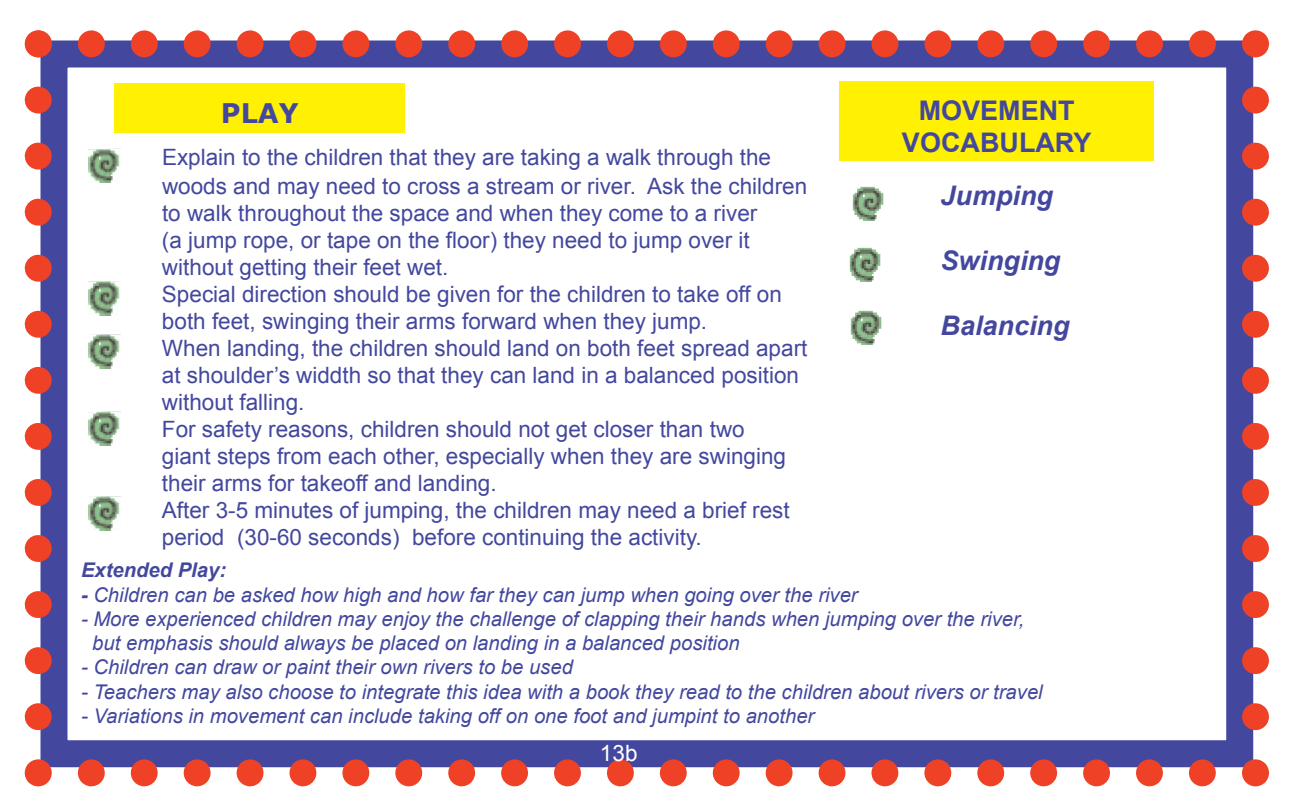
<style>
.page{position:relative;width:1296px;height:810px;background:#fff}
.page>*{position:absolute;margin:0;border:0;box-sizing:border-box;transform-origin:0 0}
.t1{font:italic 700 27px "Arial";color:#43489e}
.t2{font:700 27px/32.4px "Arial";color:#43489e;text-align:center}
.t3{font:700 27px "Verdana";color:#43489e}
.t4{font:22.5px/27px "Arial";color:#43489e}
.t5{font:22.5px "Arial";color:#fff}
.t6{font:italic 20.25px/24.3px "Arial";color:#43489e}
.t7{font:italic 700 20.25px "Arial";color:#43489e}
.s1{font-weight:700}
</style>
<div class="page">
<div style="left:40px;top:40px;width:1213px;height:727px;border:27px solid #43489e"></div>
<svg style="left:25px;top:71px;width:27px;height:715px"></svg>
<svg style="left:25px;top:30px;width:1203px;height:27px"></svg>
<svg style="left:1242px;top:30px;width:27px;height:716px"></svg>
<svg style="left:65px;top:759px;width:1204px;height:27px"></svg>
<svg style="left:88px;top:149px;width:1px;height:24px"></svg>
<img style="left:89px;top:149px;width:31px;height:34px">
<svg style="left:88px;top:281px;width:24px;height:35px"></svg>
<img style="left:89px;top:281px;width:31px;height:34px">
<svg style="left:88px;top:342px;width:1px;height:17px"></svg>
<img style="left:89px;top:334px;width:32px;height:35px">
<svg style="left:88px;top:412px;width:1px;height:24px"></svg>
<img style="left:89px;top:411px;width:32px;height:35px">
<svg style="left:88px;top:504px;width:1px;height:17px"></svg>
<img style="left:89px;top:496px;width:32px;height:35px">
<img style="left:852px;top:187px;width:32px;height:33px">
<img style="left:849px;top:248px;width:32px;height:33px">
<img style="left:850px;top:310px;width:32px;height:34px">
<div style="left:115px;top:83px;width:290px;height:50px;background:#fff101"></div>
<div style="left:839px;top:81px;width:315px;height:80px;background:#fff101"></div>
<p class="t3" style="left:221px;top:96px;width:79px">PLAY</p>
<p class="t2" style="left:902px;top:94px;width:191px">MOVEMENT<br>VOCABULARY</p>
<p class="t4" style="left:162px;top:142px;width:647px;line-height:29px">Explain to the children that they are taking a walk through the woods and may need to cross a stream or river. Ask the children</p>
<p class="t4" style="left:162px;top:200px;width:647px">to walk throughout the space and when they come to a river<br>(a jump rope, or tape on the floor) they need to jump over it without getting their feet wet.<br>Special direction should be given for the children to take off on both feet, swinging their arms forward when they jump.<br>When landing, the children should land on both feet spread apart at shoulder’s widdth so that they can land in a balanced position without falling.<br>For safety reasons, children should not get closer than two<br>giant steps from each other, especially when they are swinging their arms for takeoff and landing.<br>After 3-5 minutes of jumping, the children may need a brief rest period (30-60 seconds) before continuing the activity.</p>
<p class="t7" style="left:81px;top:559px;width:147px">Extended Play:</p>
<p class="t6" style="left:81px;top:582px;width:778px"><span class="s1">-</span> Children can be asked how high and how far they can jump when going over the river</p>
<p class="t6" style="left:92px;top:607px;width:934px;text-indent:-11px">- More experienced children may enjoy the challenge of clapping their hands when jumping over the river, but emphasis should always be placed on landing in a balanced position</p>
<p class="t6" style="left:81px;top:655px;width:493px">- Children can draw or paint their own rivers to be used</p>
<p class="t6" style="left:81px;top:680px;width:963px">- Teachers may also choose to integrate this idea with a book they read to the children about rivers or travel</p>
<p class="t6" style="left:81px;top:704px;width:735px">- Variations in movement can include taking off on one foot and jumpint to another</p>
<p class="t1" style="left:941px;top:181px;width:114px">Jumping</p>
<p class="t1" style="left:941px;top:246px;width:121px">Swinging</p>
<p class="t1" style="left:941px;top:310px;width:131px">Balancing</p>
<p class="t5" style="left:600px;top:741px;width:39px">13b</p>
</div>
